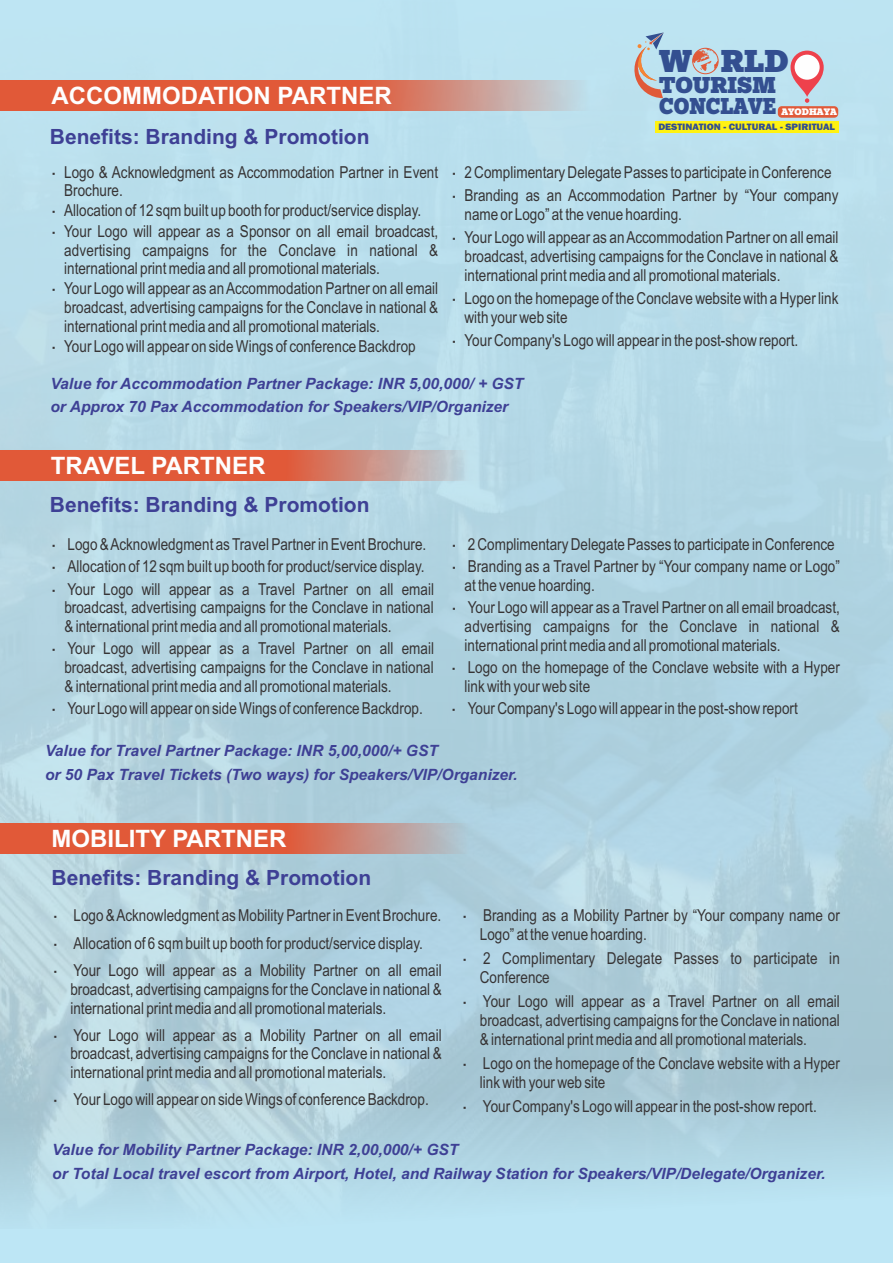
<style>
.page{position:relative;width:893px;height:1263px;background:#bde6f5}
.page>*{position:absolute;margin:0;border:0;box-sizing:border-box;transform-origin:0 0}
.t1{font:900 34.65px "Egyptian Slate W01";color:#334f90}
.t2{font:900 25.2px/20.7px "Egyptian Slate W01";color:#334f90}
.t3{font:700 24px "Arial";color:#fefefe}
.t4{font:700 21px "Arial";color:#3e4095}
.t5{font:16.5px/18.8px "Arial Narrow";color:#373435}
.t6{font:italic 700 15.6px/23.9px "Arial";color:#3e4095}
.t7{font:900 10.35px "Egyptian Slate W01";color:#fefefe}
.t8{font:800 9.6px "Franklin Gothic";color:#334f90;scale:1.07 1}
</style>
<div class="page">
<img style="left:0;top:47px;width:893px;height:1165px">
<svg style="left:0;top:80px;width:672px;height:31px;background:#d67d69"></svg>
<svg style="left:0;top:450px;width:535px;height:31px;background:#d47e6a"></svg>
<svg style="left:0;top:823px;width:535px;height:31px;background:#d17b68"></svg>
<div style="left:655px;top:121px;width:184px;height:12px;background:#fff212"></div>
<svg style="left:632px;top:32px;width:32px;height:66px"></svg>
<div style="left:692px;top:48px;width:26px;height:26px;border:1px solid #e15938;border-radius:50%"></div>
<svg style="left:693px;top:48px;width:26px;height:24px"></svg>
<svg style="left:790px;top:51px;width:34px;height:52px"></svg>
<div style="left:778px;top:106px;width:60px;height:12px;background:#e15938;border-radius:4px"></div>
<h3 class="t3" style="left:51px;top:86px;width:342px">ACCOMMODATION PARTNER</h3>
<p class="t4" style="left:50px;top:128px;width:321px">Benefits: Branding &amp; Promotion</p>
<h1 class="t1" style="left:659px;top:46px;width:131px">W RLD</h1>
<p class="t7" style="left:781px;top:108px;width:57px">AYODHAYA</p>
<p class="t8" style="left:658px;top:123px;width:167px">DESTINATION - CULTURAL - SPIRITUAL</p>
<h2 class="t2" style="left:659px;top:77px;width:119px">TOURISM<br>CONCLAVE</h2>
<p class="t5" style="left:64px;top:164px;width:376px;line-height:19.4px">Logo &amp; Acknowledgment as Accommodation Partner in Event Brochure.<br>Allocation of 12 sqm built up booth for product/service display.<br>Your Logo will appear as a Sponsor on all email broadcast, advertising campaigns for the Conclave in national &amp; international print media and all promotional materials.<br>Your Logo will appear as an Accommodation Partner on all email broadcast, advertising campaigns for the Conclave in national &amp; international print media and all promotional materials.<br>Your Logo will appear on side Wings of conference Backdrop</p>
<p class="t5" style="left:464px;top:162px;width:376px;line-height:23.4px">2 Complimentary Delegate Passes to participate in Conference<br>Branding as an Accommodation Partner by “Your company</p>
<p class="t5" style="left:464px;top:204px;width:376px;line-height:23.2px">name or Logo” at the venue hoarding.<br>Your Logo will appear as an Accommodation Partner on all email</p>
<p class="t5" style="left:464px;top:248px;width:376px">broadcast, advertising campaigns for the Conclave in national &amp; international print media and all promotional materials.</p>
<p class="t5" style="left:464px;top:290px;width:376px">Logo on the homepage of the Conclave website with a Hyper link with your web site</p>
<p class="t5" style="left:464px;top:332px;width:335px">Your Company's Logo will appear in the post-show report.</p>
<p class="t6" style="left:50px;top:372px;width:474px">Value for Accommodation Partner Package: INR 5,00,000/ + GST or Approx 70 Pax Accommodation for Speakers/VIP/Organizer</p>
<h3 class="t3" style="left:51px;top:457px;width:216px">TRAVEL PARTNER</h3>
<p class="t4" style="left:50px;top:497px;width:321px">Benefits: Branding &amp; Promotion</p>
<p class="t5" style="left:68px;top:535px;width:368px;line-height:22.2px">Logo &amp; Acknowledgment as Travel Partner in Event Brochure.<br>Allocation of 12 sqm built up booth for product/service display.<br>Your Logo will appear as a Travel Partner on all email</p>
<p class="t5" style="left:64px;top:600px;width:371px">broadcast, advertising campaigns for the Conclave in national &amp; international print media and all promotional materials.</p>
<p class="t5" style="left:64px;top:640px;width:371px;text-align:justify">Your Logo will appear as a Travel Partner on all email broadcast, advertising campaigns for the Conclave in national &amp; international print media and all promotional materials.</p>
<p class="t5" style="left:68px;top:700px;width:357px">Your Logo will appear on side Wings of conference Backdrop.</p>
<p class="t5" style="left:468px;top:535px;width:374px;line-height:22.2px">2 Complimentary Delegate Passes to participate in Conference<br>Branding as a Travel Partner by “Your company name or Logo”</p>
<p class="t5" style="left:465px;top:576px;width:377px;line-height:22px">at the venue hoarding.<br>Your Logo will appear as a Travel Partner on all email broadcast,</p>
<p class="t5" style="left:465px;top:618px;width:377px">advertising campaigns for the Conclave in national &amp; international print media and all promotional materials.</p>
<p class="t5" style="left:465px;top:659px;width:377px">Logo on the homepage of the Conclave website with a Hyper link with your web site</p>
<p class="t5" style="left:468px;top:700px;width:332px">Your Company's Logo will appear in the post-show report</p>
<p class="t6" style="left:45px;top:740px;width:474px">Value for Travel Partner Package: INR 5,00,000/+ GST<br>or 50 Pax Travel Tickets (Two ways) for Speakers/VIP/Organizer.</p>
<h3 class="t3" style="left:51px;top:830px;width:237px">MOBILITY PARTNER</h3>
<p class="t4" style="left:52px;top:870px;width:321px">Benefits: Branding &amp; Promotion</p>
<p class="t5" style="left:73px;top:903px;width:370px;line-height:27.3px">Logo &amp; Acknowledgment as Mobility Partner in Event Brochure.<br>Allocation of 6 sqm built up booth for product/service display.<br>Your Logo will appear as a Mobility Partner on all email</p>
<p class="t5" style="left:70px;top:981px;width:373px">broadcast, advertising campaigns for the Conclave in national &amp; international print media and all promotional materials.</p>
<p class="t5" style="left:70px;top:1027px;width:373px;text-align:justify">Your Logo will appear as a Mobility Partner on all email broadcast, advertising campaigns for the Conclave in national &amp; international print media and all promotional materials.</p>
<p class="t5" style="left:73px;top:1091px;width:357px">Your Logo will appear on side Wings of conference Backdrop.</p>
<p class="t5" style="left:480px;top:908px;width:361px">Branding as a Mobility Partner by “Your company name or<br>Logo” at the venue hoarding.</p>
<p class="t5" style="left:480px;top:950px;width:361px">2 Complimentary Delegate Passes to participate in<br>Conference</p>
<p class="t5" style="left:480px;top:993px;width:361px;text-align:justify">Your Logo will appear as a Travel Partner on all email broadcast, advertising campaigns for the Conclave in national &amp; international print media and all promotional materials.</p>
<p class="t5" style="left:480px;top:1055px;width:361px">Logo on the homepage of the Conclave website with a Hyper link with your web site</p>
<p class="t5" style="left:483px;top:1098px;width:335px">Your Company's Logo will appear in the post-show report.</p>
<p class="t6" style="left:52px;top:1139px;width:775px">Value for Mobility Partner Package: INR 2,00,000/+ GST<br>or Total Local travel escort from Airport, Hotel, and Railway Station for Speakers/VIP/Delegate/Organizer.</p>
</div>
